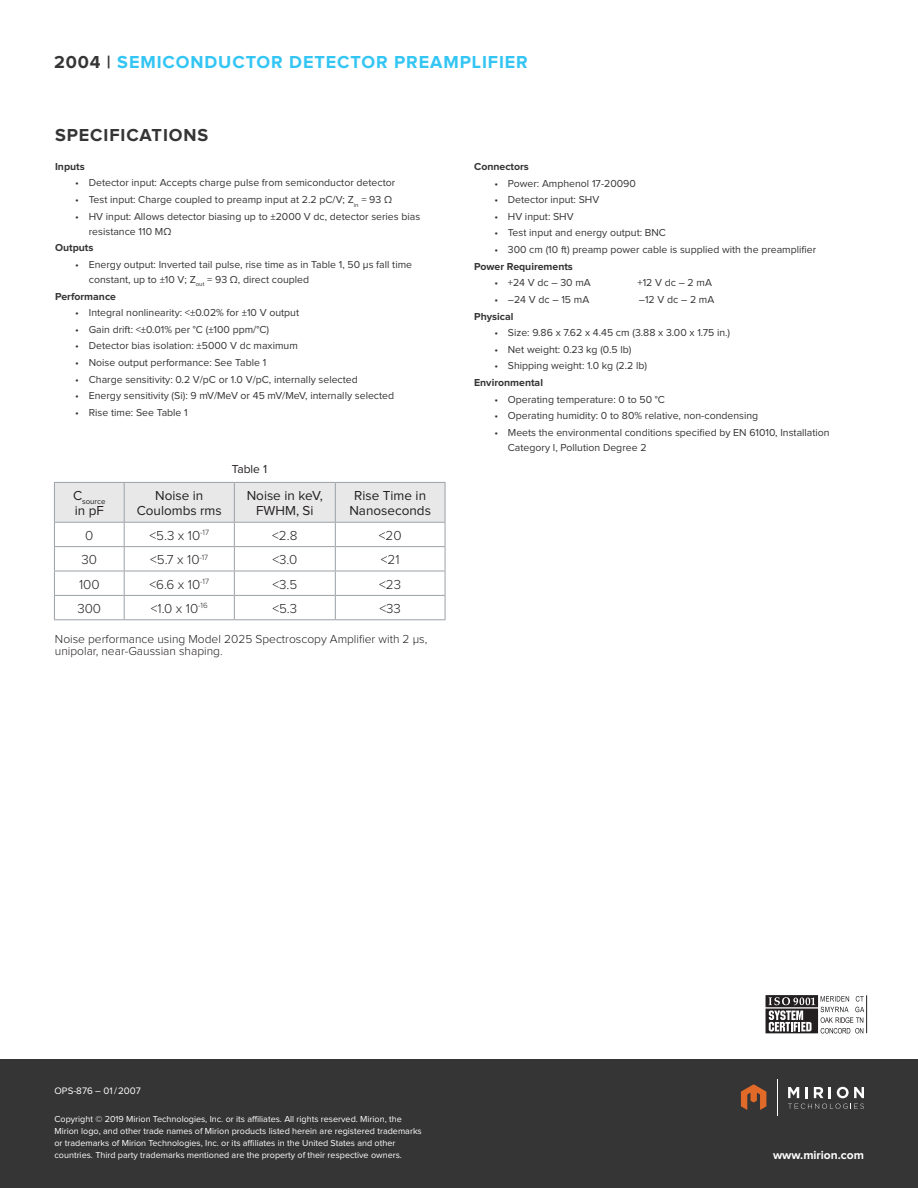
<style>
.page{position:relative;width:918px;height:1188px;background:#fff}
.page>*{position:absolute;margin:0;border:0;box-sizing:border-box;transform-origin:0 0}
.Small_Header{font:700 18px "Proxima Nova";letter-spacing:.05em;color:#33c5f3}
.Small_Header-2{font:700 18px "Proxima Nova";letter-spacing:.05em;color:#363536}
.t1{font:300 13.5px "Proxima Nova";color:#231f20}
.t2{font:13.5px/15.5px "Proxima Nova";color:#231f20;text-align:center}
.Body_Text{font:300 12px/12px "Proxima Nova";color:#231f20}
.Body_Copy{font:700 12px "Proxima Nova";color:#fff}
.Body_Text-2{font:12px "Proxima Nova";color:#231f20}
.t3{font:10.5px/15px "Proxima Nova";color:#363536}
.Body_Copy-2{font:700 10.5px "Proxima Nova";color:#363536}
.Body_Copy-3{font:9.75px "Proxima Nova";color:#fff}
.Body_Copy-4{font:9px/12px "Proxima Nova";color:#fff}
.t4{font:7.8px "Proxima Nova";color:#231f20}
.s1{color:#363536}
</style>
<div class="page">
<div style="left:0;top:1059px;width:918px;height:129px;background:#363536"></div>
<hr style="left:777px;top:1080px;width:1px;height:36px;background:#fff">
<svg style="left:789px;top:1104px;width:75px;height:5px"></svg>
<svg style="left:788px;top:1087px;width:11px;height:11px"></svg>
<svg style="left:805px;top:1087px;width:3px;height:11px"></svg>
<svg style="left:814px;top:1087px;width:9px;height:11px"></svg>
<svg style="left:829px;top:1087px;width:2px;height:11px"></svg>
<svg style="left:837px;top:1087px;width:27px;height:11px"></svg>
<svg style="left:741px;top:1084px;width:25px;height:26px"></svg>
<hr style="left:866px;top:995px;width:1px;height:38px;background:#231f20">
<svg style="left:766px;top:995px;width:98px;height:39px"></svg>
<svg style="left:54px;top:482px;width:392px;height:137px"></svg>
<hr style="left:54px;top:619px;width:70px;height:1px;background:#9ba1a7">
<hr style="left:124px;top:619px;width:110px;height:1px;background:#9ba1a7">
<hr style="left:234px;top:619px;width:101px;height:1px;background:#9ba1a7">
<hr style="left:335px;top:619px;width:111px;height:1px;background:#9ba1a7">
<p class="Small_Header" style="left:54px;top:54px;width:475px"><span class="s1">2004 |</span> SEMICONDUCTOR DETECTOR PREAMPLIFIER</p>
<p class="Small_Header-2" style="left:55px;top:127px;width:155px">SPECIFICATIONS</p>
<p class="Body_Copy-2" style="left:55px;top:162px;width:31px">Inputs</p>
<p class="t3" style="left:75px;top:176px;width:321px">• Detector input: Accepts charge pulse from semiconductor detector</p>
<p class="t3" style="left:75px;top:192px;width:318px">• Test input: Charge coupled to preamp input at 2.2 pC/V; Z<sub>in</sub> = 93 Ω</p>
<p class="t3" style="left:89px;top:209px;width:333px;text-indent:-14px">• HV input: Allows detector biasing up to ±2000 V dc, detector series bias resistance 110 MΩ</p>
<p class="Body_Copy-2" style="left:55px;top:243px;width:40px">Outputs</p>
<p class="t3" style="left:89px;top:257px;width:325px;text-indent:-14px">• Energy output: Inverted tail pulse, rise time as in Table 1, 50 µs fall time constant, up to ±10 V; Z<sub>out</sub> = 93 Ω, direct coupled</p>
<p class="Body_Copy-2" style="left:55px;top:291px;width:63px">Performance</p>
<p class="t3" style="left:75px;top:306px;width:225px">• Integral nonlinearity: &lt;±0.02% for ±10 V output</p>
<p class="t3" style="left:75px;top:322px;width:195px">• Gain drift: &lt;±0.01% per °C (±100 ppm/°C)</p>
<p class="t3" style="left:75px;top:339px;width:224px">• Detector bias isolation: ±5000 V dc maximum</p>
<p class="t3" style="left:75px;top:355px;width:192px">• Noise output performance: See Table 1</p>
<p class="t3" style="left:75px;top:372px;width:284px">• Charge sensitivity: 0.2 V/pC or 1.0 V/pC, internally selected</p>
<p class="t3" style="left:75px;top:389px;width:320px">• Energy sensitivity (Si): 9 mV/MeV or 45 mV/MeV, internally selected</p>
<p class="t3" style="left:75px;top:405px;width:114px">• Rise time: See Table 1</p>
<p class="t4" style="left:73px;top:498px;width:34px"><sup>C</sup>source</p>
<p class="t2" style="left:75px;top:504px;width:31px">in pF</p>
<p class="Body_Text-2" style="left:232px;top:464px;width:37px">Table 1</p>
<p class="t2" style="left:137px;top:488px;width:87px">Noise in<br>Coulombs rms</p>
<p class="t2" style="left:247px;top:488px;width:78px">Noise in keV,<br>FWHM, Si</p>
<p class="t2" style="left:349px;top:488px;width:83px">Rise Time in<br>Nanoseconds</p>
<p class="t1" style="left:85px;top:529px;width:10px">0</p>
<p class="t1" style="left:150px;top:529px;width:61px">&lt;5.3 x 10<sup>-17</sup></p>
<p class="t1" style="left:272px;top:529px;width:27px">&lt;2.8</p>
<p class="t1" style="left:379px;top:529px;width:24px">&lt;20</p>
<p class="t1" style="left:82px;top:553px;width:17px">30</p>
<p class="t1" style="left:150px;top:553px;width:59px">&lt;5.7 x 10<sup>-17</sup></p>
<p class="t1" style="left:272px;top:553px;width:26px">&lt;3.0</p>
<p class="t1" style="left:381px;top:553px;width:20px">&lt;21</p>
<p class="t1" style="left:79px;top:578px;width:22px">100</p>
<p class="t1" style="left:150px;top:578px;width:61px">&lt;6.6 x 10<sup>-17</sup></p>
<p class="t1" style="left:272px;top:578px;width:26px">&lt;3.5</p>
<p class="t1" style="left:379px;top:578px;width:23px">&lt;23</p>
<p class="t1" style="left:77px;top:602px;width:25px">300</p>
<p class="t1" style="left:151px;top:602px;width:58px">&lt;1.0 x 10<sup>-16</sup></p>
<p class="t1" style="left:272px;top:602px;width:26px">&lt;5.3</p>
<p class="t1" style="left:380px;top:602px;width:23px">&lt;33</p>
<p class="Body_Text" style="left:55px;top:634px;width:374px">Noise performance using Model 2025 Spectroscopy Amplifier with 2 µs, unipolar, near-Gaussian shaping.</p>
<p class="Body_Copy-2" style="left:474px;top:162px;width:56px">Connectors</p>
<p class="t3" style="left:494px;top:176px;width:143px">• Power: Amphenol 17-20090</p>
<p class="t3" style="left:494px;top:193px;width:106px">• Detector input: SHV</p>
<p class="t3" style="left:494px;top:209px;width:81px">• HV input: SHV</p>
<p class="t3" style="left:494px;top:226px;width:173px">• Test input and energy output: BNC</p>
<p class="t3" style="left:494px;top:243px;width:323px">• 300 cm (10 ft) preamp power cable is supplied with the preamplifier</p>
<p class="Body_Copy-2" style="left:474px;top:261px;width:100px">Power Requirements</p>
<p class="t3" style="left:494px;top:276px;width:98px">• +24 V dc – 30 mA</p>
<p class="t3" style="left:637px;top:276px;width:76px">+12 V dc – 2 mA</p>
<p class="t3" style="left:494px;top:292px;width:96px">• –24 V dc – 15 mA</p>
<p class="t3" style="left:639px;top:292px;width:77px">–12 V dc – 2 mA</p>
<p class="Body_Copy-2" style="left:474px;top:311px;width:41px">Physical</p>
<p class="t3" style="left:494px;top:326px;width:237px">• Size: 9.86 x 7.62 x 4.45 cm (3.88 x 3.00 x 1.75 in.)</p>
<p class="t3" style="left:494px;top:342px;width:139px">• Net weight: 0.23 kg (0.5 lb)</p>
<p class="t3" style="left:494px;top:359px;width:154px">• Shipping weight: 1.0 kg (2.2 lb)</p>
<p class="Body_Copy-2" style="left:474px;top:378px;width:70px">Environmental</p>
<p class="t3" style="left:494px;top:392px;width:172px">• Operating temperature: 0 to 50 °C</p>
<p class="t3" style="left:494px;top:409px;width:265px">• Operating humidity: 0 to 80% relative, non-condensing</p>
<p class="t3" style="left:508px;top:425px;width:323px;text-indent:-14px">• Meets the environmental conditions specified by EN 61010, Installation<br>Category I, Pollution Degree 2</p>
<p class="Body_Copy-3" style="left:55px;top:1086px;width:88px">OPS-876 – 01/2007</p>
<p class="Body_Copy-4" style="left:55px;top:1114px;width:369px">Copyright © 2019 Mirion Technologies, Inc. or its affiliates. All rights reserved. Mirion, the Mirion logo, and other trade names of Mirion products listed herein are registered trademarks or trademarks of Mirion Technologies, Inc. or its affiliates in the United States and other countries. Third party trademarks mentioned are the property of their respective owners.</p>
<p class="Body_Copy" style="left:773px;top:1149px;width:92px">www.mirion.com</p>
</div>
